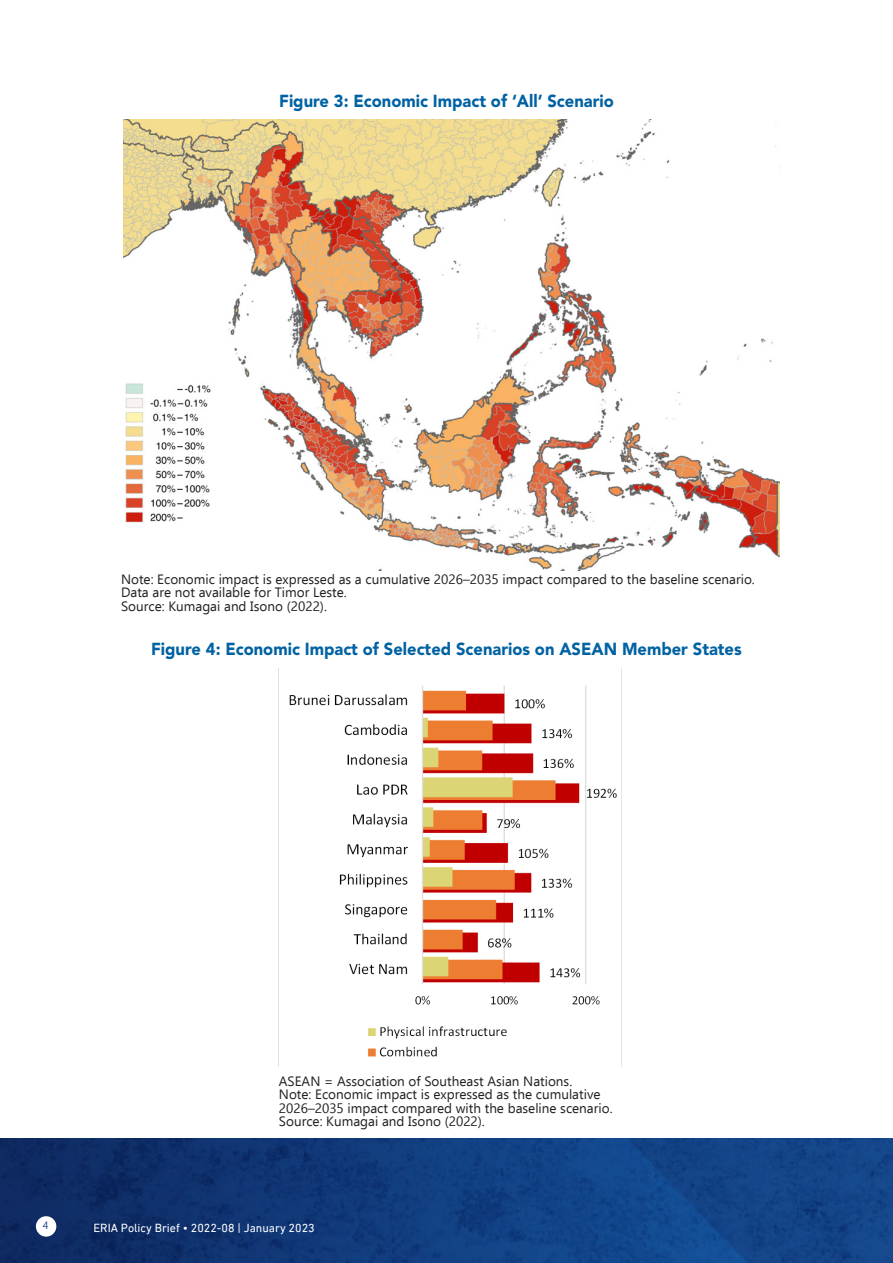
<style>
.page{position:relative;width:893px;height:1263px;background:#fff}
.page>*{position:absolute;margin:0;border:0;box-sizing:border-box;transform-origin:0 0}
.Figure_title{font:900 17.4px "Avenir LT Std";color:#0062a3;scale:.95 1}
.t1{font:13.5px/13.5px "Ebrima";color:#231f20}
.t2{font:12px "DIN Next LT Pro";color:#fff}
.t3{font:10.5px "Ebrima";color:#253f8e}
</style>
<div class="page">
<img style="left:0;top:1138px;width:893px;height:125px">
<div style="left:36px;top:1216px;width:20px;height:20px;background:#fff;border-radius:50%"></div>
<img style="left:123px;top:119px;width:656px;height:451px">
<img style="left:289px;top:669px;width:333px;height:397px">
<p class="Figure_title" style="left:279px;top:90px;width:354px">Figure 3: Economic Impact of ‘All’ Scenario</p>
<p class="t1" style="left:121px;top:572px;width:635px">Note: Economic impact is expressed as a cumulative 2026–2035 impact compared to the baseline scenario.<br>Data are not available for Timor Leste.</p>
<p class="t1" style="left:121px;top:599px;width:207px">Source: Kumagai and Isono (2022).</p>
<p class="Figure_title" style="left:151px;top:638px;width:623px">Figure 4: Economic Impact of Selected Scenarios on ASEAN Member States</p>
<p class="t1" style="left:279px;top:1073px;width:295px">ASEAN = Association of Southeast Asian Nations.</p>
<p class="t1" style="left:279px;top:1087px;width:335px">Note: Economic impact is expressed as the cumulative<br>2026–2035 impact compared with the baseline scenario.</p>
<p class="t1" style="left:279px;top:1114px;width:207px">Source: Kumagai and Isono (2022).</p>
<p class="t3" style="left:43px;top:1218px;width:7px">4</p>
<p class="t2" style="left:94px;top:1220px;width:223px">ERIA Policy Brief • 2022-08 | January 2023</p>
</div>
